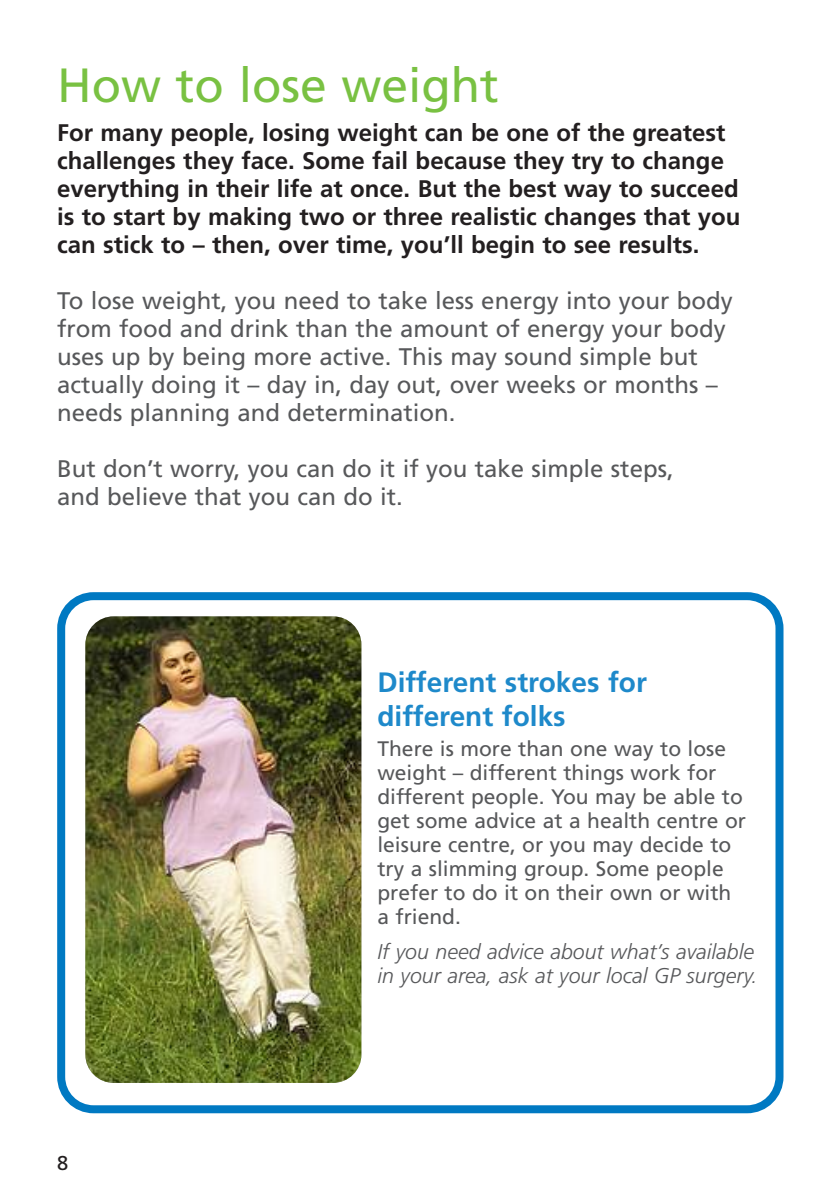
<style>
.page{position:relative;width:839px;height:1189px;background:#fff}
.page>*{position:absolute;margin:0;border:0;box-sizing:border-box;transform-origin:0 0}
.t1{font:48px "Frutiger";color:#79c142}
.t2{font:700 28px/33.6px "Frutiger";color:#1e89ca}
.t3{font:24px/28px "Frutiger";color:#57585a}
.t4{font:700 24px/28px "Frutiger";color:#231f20}
.t5{font:italic 300 21.2px/24px "Frutiger";color:#57585a}
.t6{font:21px/24px "Frutiger";color:#57585a}
.t7{font:20px "Frutiger";color:#231f20}
</style>
<div class="page">
<img style="left:57px;top:592px;width:727px;height:522px">
<h1 class="t1" style="left:57px;top:66px;width:443px">How to lose weight</h1>
<p class="t4" style="left:57px;top:121px;width:684px">For many people, losing weight can be one of the greatest challenges they face. Some fail because they try to change everything in their life at once. But the best way to succeed is to start by making two or three realistic changes that you can stick to – then, over time, you’ll begin to see results.</p>
<p class="t3" style="left:57px;top:289px;width:677px">To lose weight, you need to take less energy into your body from food and drink than the amount of energy your body uses up by being more active. This may sound simple but actually doing it – day in, day out, over weeks or months – needs planning and determination.</p>
<p class="t3" style="left:57px;top:457px;width:617px">But don’t worry, you can do it if you take simple steps, and believe that you can do it.</p>
<p class="t7" style="left:57px;top:1155px;width:13px">8</p>
<p class="t2" style="left:377px;top:668px;width:271px">Different strokes for different folks</p>
<p class="t6" style="left:377px;top:738px;width:370px">There is more than one way to lose weight – different things work for different people. You may be able to get some advice at a health centre or leisure centre, or you may decide to try a slimming group. Some people prefer to do it on their own or with a friend.</p>
<p class="t5" style="left:377px;top:941px;width:381px">If you need advice about what’s available in your area, ask at your local GP surgery.</p>
</div>
